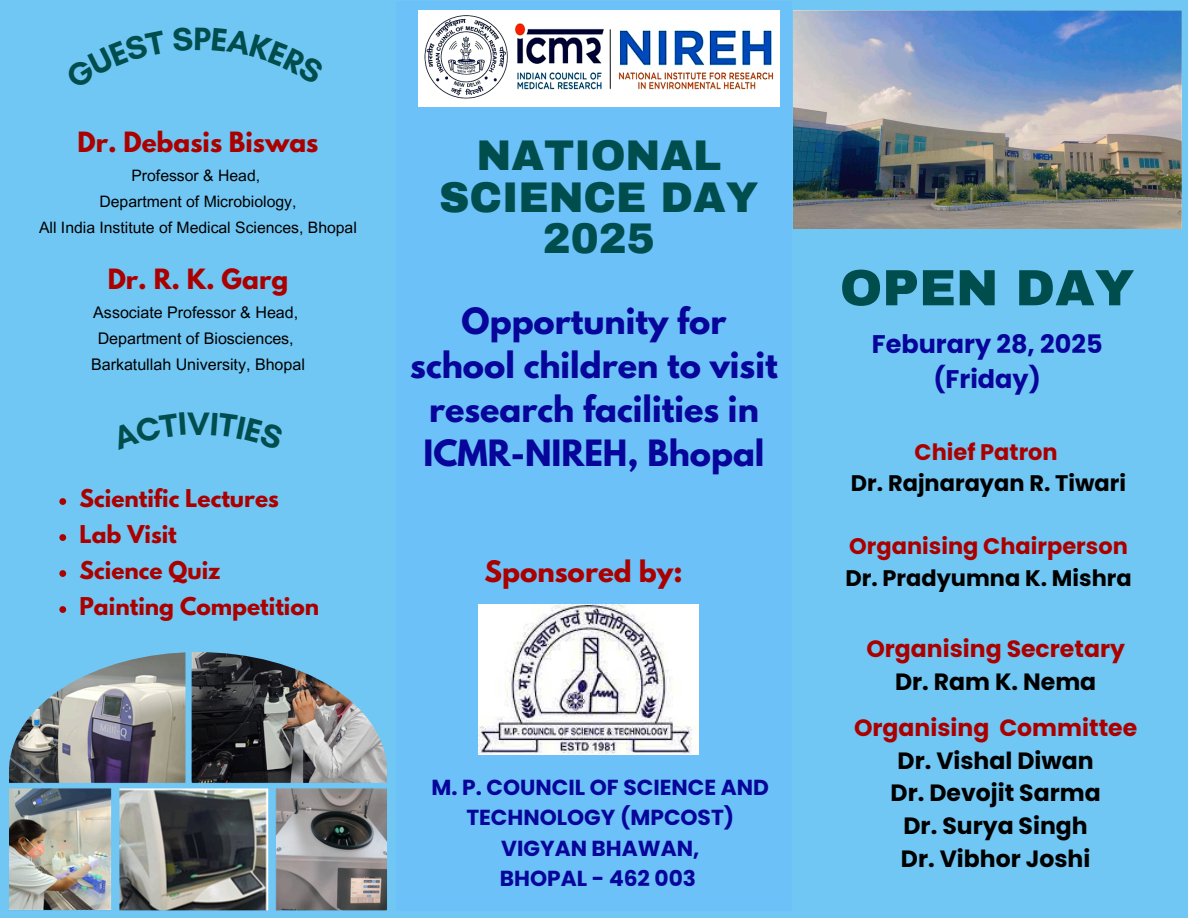
<style>
.page{position:relative;width:1188px;height:918px;background:#70c7f4}
.page>*{position:absolute;margin:0;border:0;box-sizing:border-box;transform-origin:0 0}
.t1{font:900 51px "Archivo";color:#004d4d}
.t2{font:900 42px/41.7px "Archivo";color:#004d4d;text-align:center}
.t3{font:700 33px "Glacial Indifference";color:#004d4d}
.t4{font:700 32.1px/43.8px "League Spartan";color:#08059b;text-align:center}
.t5{font:700 26.25px "League Spartan";color:#ab0000}
.t6{font:700 25.5px/34.8px "Poppins";color:#08059b;text-align:center}
.t7{font:700 24.75px "League Spartan";color:#ab0000}
.t8{font:700 23.55px "Poppins";color:#000}
.t9{font:700 23.55px "Poppins";color:#ab0000}
.t10{font:700 22.5px "Poppins";color:#000}
.t11{font:700 22.5px "Poppins";color:#ab0000}
.t12{font:700 21.75px/30.3px "Poppins";color:#08059b;text-align:center}
.t13{font:700 21.75px "League Spartan";color:#ab0000}
.t14{font:16.05px/25.8px "Arial MT Pro";color:#000;text-align:center}
.t15{font:15.75px/25.8px "Arial MT Pro";color:#000;text-align:center}
</style>
<div class="page">
<div style="left:396px;top:1px;width:396px;height:909px;background:#6bc1f8"></div>
<img style="left:9px;top:652px;width:378px;height:258px">
<img style="left:418px;top:10px;width:361px;height:97px">
<img style="left:793px;top:10px;width:388px;height:218px">
<img style="left:478px;top:605px;width:221px;height:149px">
<svg style="left:59px;top:498px;width:7px;height:7px"></svg>
<svg style="left:59px;top:534px;width:7px;height:7px"></svg>
<svg style="left:59px;top:570px;width:7px;height:7px"></svg>
<svg style="left:59px;top:606px;width:7px;height:7px"></svg>
<h3 class="t7" style="left:77px;top:130px;width:243px">Dr. Debasis Biswas</h3>
<p class="t15" style="left:39px;top:165px;width:319px">Professor &amp; Head,<br>Department of Microbiology,<br>All India Institute of Medical Sciences, Bhopal</p>
<h3 class="t7" style="left:108px;top:267px;width:182px">Dr. R. K. Garg</h3>
<p class="t14" style="left:91px;top:302px;width:215px">Associate Professor &amp; Head,<br>Department of Biosciences,<br>Barkatullah University, Bhopal</p>
<p class="t3" style="left:187px;top:403px;width:24px">V</p>
<p class="t13" style="left:79px;top:488px;width:201px">Scientific Lectures</p>
<p class="t13" style="left:79px;top:524px;width:99px">Lab Visit</p>
<p class="t13" style="left:79px;top:560px;width:142px">Science Quiz</p>
<p class="t13" style="left:79px;top:596px;width:241px">Painting Competition</p>
<p class="t2" style="left:439px;top:135px;width:321px">NATIONAL<br>SCIENCE DAY<br>2025</p>
<p class="t4" style="left:410px;top:303px;width:369px">Opportunity for school children to visit research facilities in<br>ICMR-NIREH, Bhopal</p>
<h3 class="t5" style="left:484px;top:558px;width:200px">Sponsored by:</h3>
<h3 class="t12" style="left:432px;top:772px;width:339px">M. P. COUNCIL OF SCIENCE AND<br>TECHNOLOGY (MPCOST)<br>VIGYAN BHAWAN,<br>BHOPAL - 462 003</h3>
<p class="t1" style="left:840px;top:261px;width:296px">OPEN DAY</p>
<h3 class="t6" style="left:872px;top:327px;width:232px">Feburary 28, 2025 (Friday)</h3>
<h2 class="t11" style="left:915px;top:436px;width:145px">Chief Patron</h2>
<h4 class="t10" style="left:851px;top:468px;width:277px">Dr. Rajnarayan R. Tiwari</h4>
<h5 class="t11" style="left:849px;top:531px;width:280px">Organising Chairperson</h5>
<p class="t10" style="left:845px;top:562px;width:288px">Dr. Pradyumna K. Mishra</p>
<h6 class="t9" style="left:866px;top:632px;width:260px">Organising Secretary</h6>
<p class="t8" style="left:895px;top:665px;width:203px">Dr. Ram K. Nema</p>
<h1 class="t9" style="left:854px;top:711px;width:285px">Organising Committee</h1>
<h5 class="t8" style="left:898px;top:744px;width:198px">Dr. Vishal Diwan</h5>
<p class="t8" style="left:891px;top:777px;width:212px">Dr. Devojit Sarma</p>
<p class="t8" style="left:904px;top:809px;width:186px">Dr. Surya Singh</p>
<p class="t8" style="left:901px;top:842px;width:191px">Dr. Vibhor Joshi</p>
</div>
